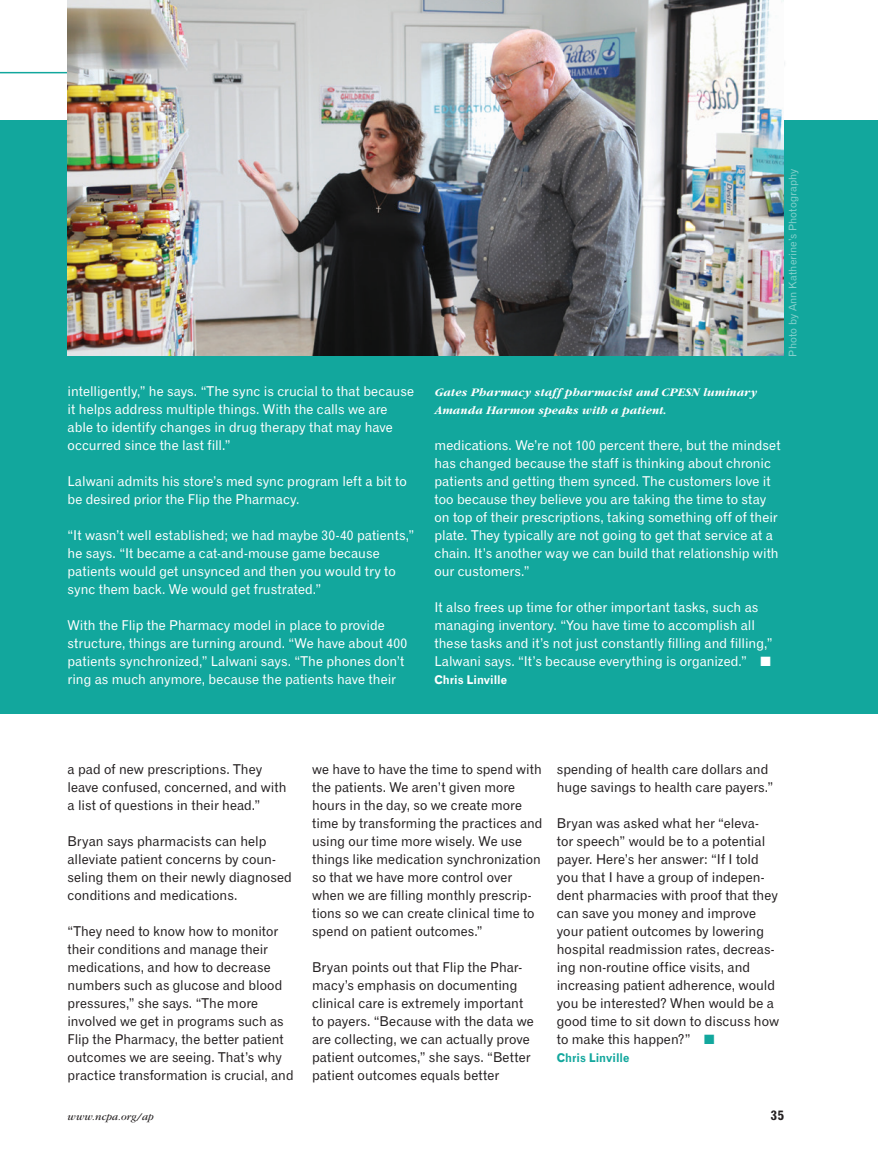
<style>
.page{position:relative;width:878px;height:1175px;background:#fff}
.page>*{position:absolute;margin:0;border:0;box-sizing:border-box;transform-origin:0 0}
.t1{font:13.5px/18px "Gothic 720 BT Roman B";color:#231f20}
.t2{font:13.5px/18px "Gothic 720 BT Roman B";color:#fff}
.t3{font:13.5px "Gothic 720 BT Bold B";color:#231f20}
.t4{font:italic 700 12px/18px "Garamond";letter-spacing:.01em;color:#fff}
.t5{font:12px "Gothic 720 BT Bold B";color:#fff;scale:.95 1}
.t6{font:12px "Gothic 720 BT Bold B";color:#12a79d;scale:.95 1}
.t7{font:10.5px "Gothic 720 BT Roman B";letter-spacing:.01em;color:#bbe2e1}
.t8{font:italic 10.5px "Garamond";letter-spacing:.025em;color:#231f20}
.s1{color:#12a79d}
</style>
<div class="page">
<div style="left:0;top:121px;width:878px;height:592px;background:#12a79d"></div>
<hr style="left:0;top:72px;width:661px;height:1px;background:#12a79d">
<img style="left:68px;top:0;width:715px;height:356px">
<p class="t2" style="left:68px;top:382px;width:348px">intelligently,” he says. “The sync is crucial to that because it helps address multiple things. With the calls we are able to identify changes in drug therapy that may have occurred since the last fill.”</p>
<p class="t2" style="left:68px;top:472px;width:341px">Lalwani admits his store’s med sync program left a bit to be desired prior the Flip the Pharmacy.</p>
<p class="t2" style="left:68px;top:526px;width:348px">“It wasn’t well established; we had maybe 30-40 patients,” he says. “It became a cat-and-mouse game because patients would get unsynced and then you would try to sync them back. We would get frustrated.”</p>
<p class="t2" style="left:68px;top:616px;width:341px">With the Flip the Pharmacy model in place to provide structure, things are turning around. “We have about 400 patients synchronized,” Lalwani says. “The phones don’t ring as much anymore, because the patients have their</p>
<p class="t7" style="left:786px;top:356px;width:190px;rotate:-90deg">Photo by Ann Katherine’s Photography</p>
<p class="t4" style="left:434px;top:383px;width:324px">Gates Pharmacy staff pharmacist and CPESN luminary<br>Amanda Harmon speaks with a patient.</p>
<p class="t2" style="left:434px;top:436px;width:348px">medications. We’re not 100 percent there, but the mindset has changed because the staff is thinking about chronic patients and getting them synced. The customers love it too because they believe you are taking the time to stay on top of their prescriptions, taking something off of their plate. They typically are not going to get that service at a chain. It’s another way we can build that relationship with our customers.”</p>
<p class="t2" style="left:434px;top:598px;width:339px">It also frees up time for other important tasks, such as managing inventory. “You have time to accomplish all these tasks and it’s not just constantly filling and filling,” Lalwani says. “It’s because everything is organized.” ■</p>
<p class="t5" style="left:434px;top:672px;width:78px">Chris Linville</p>
<p class="t1" style="left:68px;top:760px;width:221px">a pad of new prescriptions. They leave confused, concerned, and with a list of questions in their head.”</p>
<p class="t1" style="left:68px;top:832px;width:226px">Bryan says pharmacists can help alleviate patient concerns by coun&shy;seling them on their newly diagnosed conditions and medications.</p>
<p class="t1" style="left:68px;top:922px;width:228px">“They need to know how to monitor their conditions and manage their medications, and how to decrease numbers such as glucose and blood pressures,” she says. “The more involved we get in programs such as Flip the Pharmacy, the better patient outcomes we are seeing. That’s why practice transformation is crucial, and</p>
<p class="t1" style="left:312px;top:760px;width:232px">we have to have the time to spend with the patients. We aren’t given more hours in the day, so we create more time by transforming the practices and using our time more wisely. We use things like medication synchronization so that we have more control over when we are filling monthly prescrip&shy;tions so we can create clinical time to spend on patient outcomes.”</p>
<p class="t1" style="left:312px;top:958px;width:223px">Bryan points out that Flip the Phar&shy;macy’s emphasis on documenting clinical care is extremely important to payers. “Because with the data we are collecting, we can actually prove patient outcomes,” she says. “Better patient outcomes equals better</p>
<p class="t1" style="left:556px;top:760px;width:218px">spending of health care dollars and huge savings to health care payers.”</p>
<p class="t1" style="left:556px;top:814px;width:224px">Bryan was asked what her “eleva-<br>tor speech” would be to a potential payer. Here’s her answer: “If I told you that I have a group of indepen&shy;dent pharmacies with proof that they can save you money and improve your patient outcomes by lowering hospital readmission rates, decreas&shy;ing non-routine office visits, and increasing patient adherence, would you be interested? When would be a good time to sit down to discuss how to make this happen?” <span class="s1">■</span></p>
<p class="t6" style="left:556px;top:1050px;width:78px">Chris Linville</p>
<p class="t8" style="left:68px;top:1111px;width:88px">www.ncpa.org/ap</p>
<p class="t3" style="left:770px;top:1107px;width:15px">35</p>
</div>
